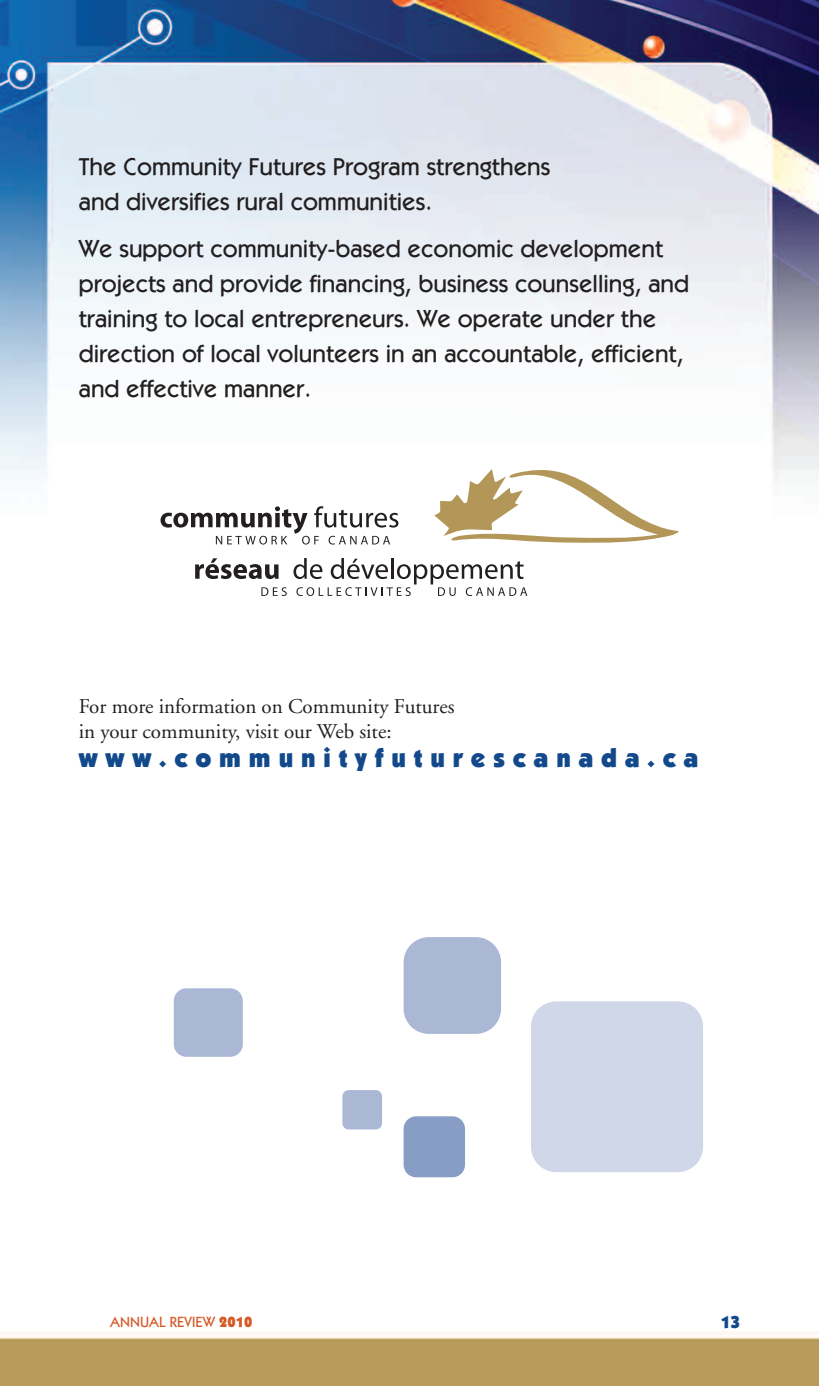
<style>
.page{position:relative;width:819px;height:1386px;background:#fff}
.page>*{position:absolute;margin:0;border:0;box-sizing:border-box;transform-origin:0 0}
.t1{font:26.25px "ATC Maple Ultra";letter-spacing:.3em;color:#12498b}
.t2{font:500 24.5px/35px "ATC Maple";color:#231f20}
.t3{font:21px/25.2px "Adobe Garamond";color:#231f20}
.t4{font:17.5px "ATC Maple Ultra";color:#12498b}
.t5{font:500 14.88px "ATC Maple";color:#d55a29}
.s1{font-family:"ATC Maple Ultra";font-weight:400}
</style>
<div class="page">
<img style="left:0;top:0;width:819px;height:1386px">
<svg style="left:434px;top:469px;width:245px;height:74px"></svg>
<svg style="left:161px;top:506px;width:237px;height:39px"></svg>
<svg style="left:195px;top:558px;width:84px;height:21px"></svg>
<svg style="left:261px;top:587px;width:26px;height:9px"></svg>
<svg style="left:293px;top:558px;width:234px;height:38px"></svg>
<div style="left:531px;top:1001px;width:172px;height:171px;background:#d0d7e8"></div>
<img style="left:404px;top:937px;width:97px;height:97px">
<div style="left:404px;top:1116px;width:61px;height:61px;background:#889dc5"></div>
<div style="left:342px;top:1090px;width:40px;height:39px;background:#aab8d6"></div>
<div style="left:174px;top:988px;width:69px;height:69px;background:#aab8d6"></div>
<p class="t2" style="left:79px;top:151px;width:473px">The Community Futures Program strengthens and diversifies rural communities.</p>
<p class="t2" style="left:79px;top:234px;width:612px">We support community-based economic development projects and provide financing, business counselling, and training to local entrepreneurs. We operate under the direction of local volunteers in an accountable, efficient, and effective manner.</p>
<p class="t3" style="left:79px;top:695px;width:377px">For more information on Community Futures in your community, visit our Web site:</p>
<p class="t1" style="left:79px;top:749px;width:621px">www.communityfuturescanada.ca</p>
<p class="t5" style="left:110px;top:1317px;width:144px">ANNUAL REVIEW <span class="s1">2010</span></p>
<p class="t4" style="left:721px;top:1315px;width:21px">13</p>
</div>
